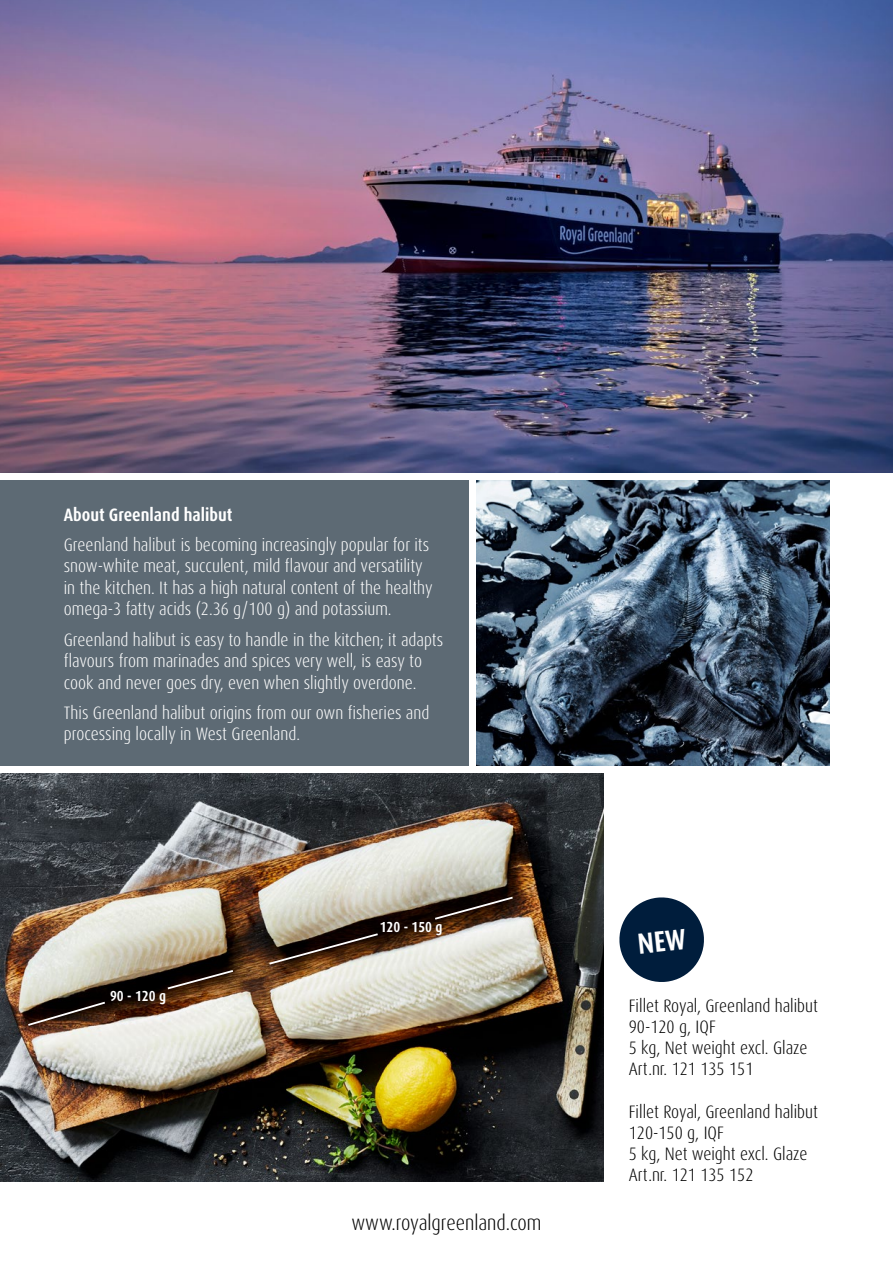
<style>
.page{position:relative;width:893px;height:1263px;background:#fff}
.page>*{position:absolute;margin:0;border:0;box-sizing:border-box;transform-origin:0 0}
.t1{font:300 condensed 21px "Dax Pro";color:#000}
.t2{font:300 condensed 18px/21.6px "Dax Pro";color:#fff}
.t3{font:300 condensed 18px/21px "Dax Pro";color:#000}
.t4{font:700 condensed 18px "Dax Pro";color:#fff}
.t5{font:700 condensed 14.55px "Dax Pro";color:#fff}
</style>
<div class="page">
<img style="left:0;top:0;width:893px;height:473px">
<img style="left:477px;top:481px;width:352px;height:285px">
<img style="left:0;top:773px;width:604px;height:408px">
<svg style="left:26px;top:1000px;width:81px;height:27px;background:#433127"></svg>
<svg style="left:166px;top:969px;width:69px;height:22px;background:#402b1c"></svg>
<svg style="left:267px;top:932px;width:113px;height:34px;background:#5b4737"></svg>
<svg style="left:433px;top:895px;width:82px;height:26px;background:#3c2d24"></svg>
<div style="left:0;top:481px;width:469px;height:285px;background:#5d6a74"></div>
<svg style="left:619px;top:897px;width:85px;height:85px"></svg>
<p class="t4" style="left:64px;top:503px;width:170px">About Greenland halibut</p>
<p class="t2" style="left:64px;top:534px;width:371px">Greenland halibut is becoming increasingly popular for its snow-white meat, succulent, mild flavour and versatility in the kitchen. It has a high natural content of the healthy omega-3 fatty acids (2.36 g/100 g) and potassium.</p>
<p class="t2" style="left:64px;top:629px;width:381px">Greenland halibut is easy to handle in the kitchen; it adapts flavours from marinades and spices very well, is easy to cook and never goes dry, even when slightly overdone.</p>
<p class="t2" style="left:64px;top:702px;width:367px">This Greenland halibut origins from our own fisheries and processing locally in West Greenland.</p>
<p class="t5" style="left:110px;top:986px;width:57px">90 - 120 g</p>
<p class="t5" style="left:380px;top:918px;width:64px">120 - 150 g</p>
<p class="t1" style="left:351px;top:1209px;width:192px">www.royalgreenland.com</p>
<p class="t3" style="left:629px;top:996px;width:191px">Fillet Royal, Greenland halibut</p>
<p class="t3" style="left:629px;top:1017px;width:88px">90-120 g, IQF</p>
<p class="t3" style="left:629px;top:1038px;width:180px">5 kg, Net weight excl. Glaze<br>Art.nr. 121 135 151</p>
<p class="t3" style="left:629px;top:1102px;width:191px">Fillet Royal, Greenland halibut</p>
<p class="t3" style="left:629px;top:1123px;width:97px">120-150 g, IQF</p>
<p class="t3" style="left:629px;top:1144px;width:180px">5 kg, Net weight excl. Glaze<br>Art.nr. 121 135 152</p>
</div>
